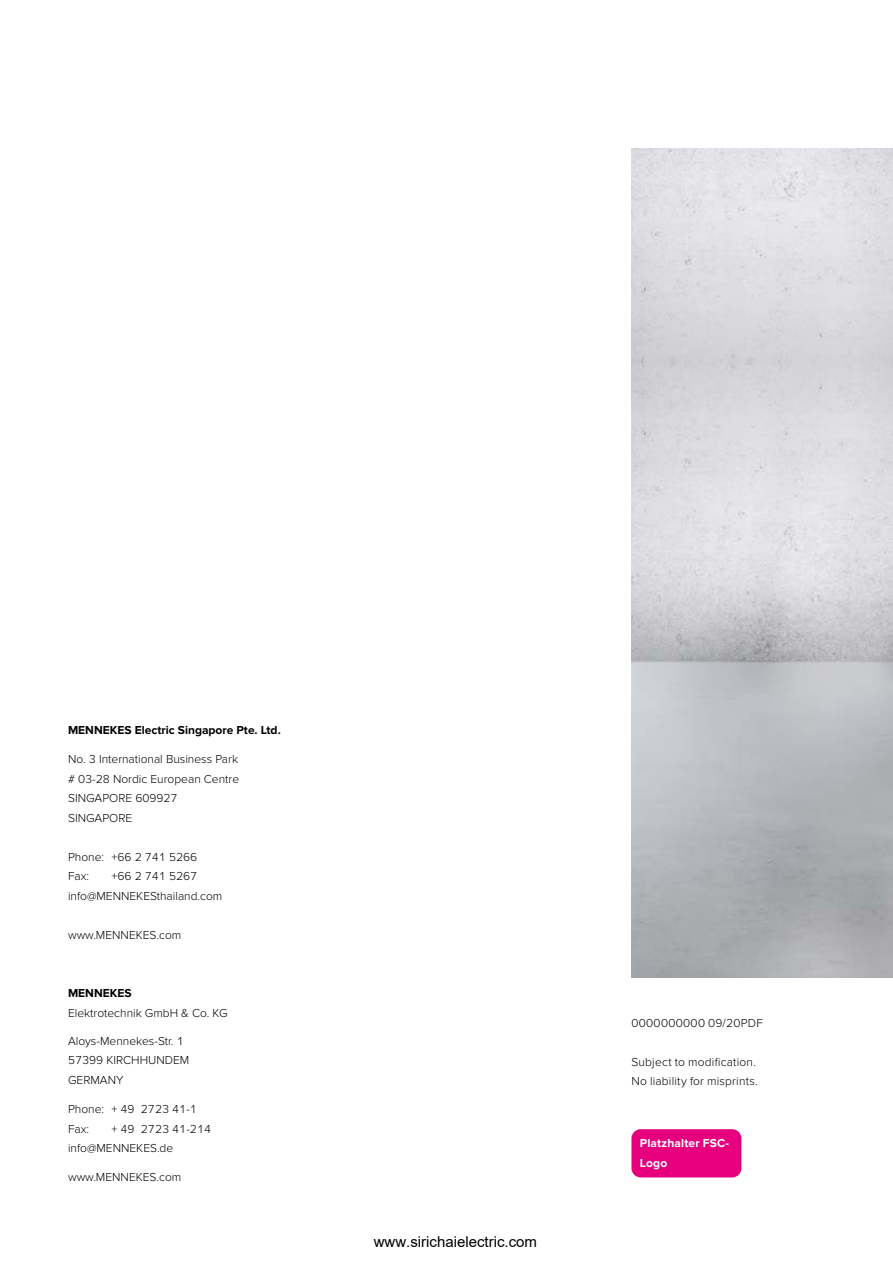
<style>
.page{position:relative;width:893px;height:1263px;background:#fff}
.page>*{position:absolute;margin:0;border:0;box-sizing:border-box;transform-origin:0 0}
.t1{font:15px "Arial";color:#000}
.t2{font:300 12px/19.5px "Proxima Nova";color:#000}
.t3{font:700 12px "Proxima Nova";color:#000}
.t4{font:700 12px/19.5px "Proxima Nova";letter-spacing:.01em;color:#fff}
.t5{font:300 12px "Proxima Nova";letter-spacing:.03em;color:#000}
</style>
<div class="page">
<div style="left:632px;top:1130px;width:109px;height:47px;background:#e6007d;border-radius:9px"></div>
<div style="left:631px;top:1129px;width:110px;height:48px;border:2px solid #e6007d;border-radius:9px"></div>
<p class="t3" style="left:68px;top:723px;width:214px">MENNEKES Electric Singapore Pte. Ltd.</p>
<p class="t2" style="left:68px;top:750px;width:173px">No. 3 International Business Park # 03-28 Nordic European Centre<br>SINGAPORE 609927<br>SINGAPORE</p>
<p class="t2" style="left:68px;top:847px;width:131px">Phone: +66 2 741 5266<br>Fax:</p>
<p class="t2" style="left:68px;top:867px;width:156px;text-indent:44px">+66 2 741 5267 info@MENNEKESthailand.com</p>
<p class="t2" style="left:68px;top:925px;width:115px">www.MENNEKES.com</p>
<p class="t3" style="left:68px;top:986px;width:65px">MENNEKES</p>
<p class="t2" style="left:68px;top:1003px;width:161px">Elektrotechnik GmbH &amp; Co. KG</p>
<p class="t2" style="left:68px;top:1031px;width:123px">Aloys-Mennekes-Str. 1<br>57399 KIRCHHUNDEM<br>GERMANY</p>
<p class="t2" style="left:68px;top:1099px;width:130px">Phone: + 49 2723 41-1<br>Fax:</p>
<p class="t2" style="left:68px;top:1119px;width:145px;text-indent:44px">+ 49 2723 41-214 info@MENNEKES.de</p>
<p class="t2" style="left:68px;top:1168px;width:115px">www.MENNEKES.com</p>
<p class="t1" style="left:374px;top:1231px;width:165px">www.sirichaielectric.com</p>
<p class="t5" style="left:631px;top:1016px;width:133px">0000000000 09/20PDF</p>
<p class="t2" style="left:631px;top:1052px;width:128px">Subject to modification.<br>No liability for misprints.</p>
<p class="t4" style="left:640px;top:1134px;width:91px">Platzhalter FSC-<br>Logo</p>
</div>
